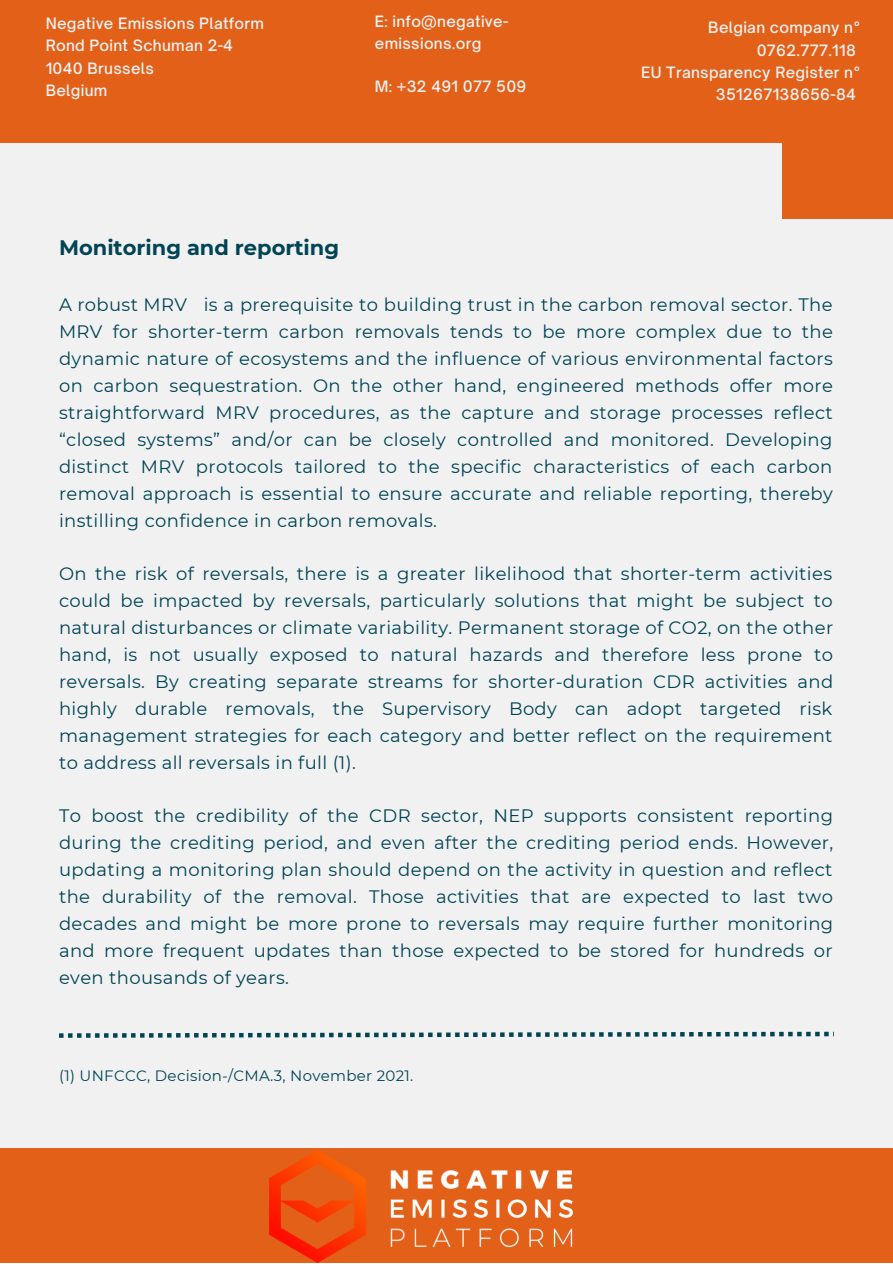
<style>
.page{position:relative;width:893px;height:1264px;background:#fff}
.page>*{position:absolute;margin:0;border:0;box-sizing:border-box;transform-origin:0 0}
.t1{font:700 21px "Montserrat";color:#045}
.t2{font:18px/27px "Montserrat";letter-spacing:.02em;color:#045;text-align:justify}
.t3{font:500 15px/22.5px "Open Sauce One";letter-spacing:.02em;color:#f1f1f1;text-align:right}
.t4{font:15px "Montserrat";letter-spacing:.02em;color:#045}
</style>
<div class="page">
<div style="left:0;top:0;width:892px;height:1262px;background:#f1f1f1"></div>
<div style="left:0;top:1148px;width:892px;height:114px;background:#e36019"></div>
<div style="left:781px;top:0;width:111px;height:219px;background:#e36019"></div>
<div style="left:0;top:0;width:892px;height:142px;background:#e36019"></div>
<img style="left:269px;top:1150px;width:303px;height:111px">
<svg style="left:59px;top:1031px;width:770px;height:6px"></svg>
<p class="t3" style="left:46px;top:12px;width:220px">Negative Emissions Platform</p>
<p class="t3" style="left:46px;top:34px;width:189px">Rond Point Schuman 2-4</p>
<p class="t3" style="left:46px;top:57px;width:110px">1040 Brussels</p>
<p class="t3" style="left:46px;top:79px;width:63px">Belgium</p>
<p class="t3" style="left:375px;top:11px;width:135px;line-height:21.3px;text-align:left">E: info@negative&shy;emissions.org</p>
<p class="t3" style="left:375px;top:74px;width:153px">M: +32 491 077 509</p>
<p class="t1" style="left:59px;top:235px;width:281px">Monitoring and reporting</p>
<p class="t3" style="left:708px;top:16px;width:154px">Belgian company n°<br>0762.777.118</p>
<p class="t3" style="left:641px;top:61px;width:221px">EU Transparency Register n°<br>351267138656-84</p>
<p class="t2" style="left:59px;top:291px;width:775px">A robust MRV is a prerequisite to building trust in the carbon removal sector. The MRV for shorter-term carbon removals tends to be more complex due to the dynamic nature of ecosystems and the influence of various environmental factors on carbon sequestration. On the other hand, engineered methods offer more straightforward MRV procedures, as the capture and storage processes reflect “closed systems” and/or can be closely controlled and monitored. Developing distinct MRV protocols tailored to the specific characteristics of each carbon removal approach is essential to ensure accurate and reliable reporting, thereby instilling confidence in carbon removals.</p>
<p class="t2" style="left:59px;top:560px;width:775px">On the risk of reversals, there is a greater likelihood that shorter-term activities could be impacted by reversals, particularly solutions that might be subject to natural disturbances or climate variability. Permanent storage of CO2, on the other hand, is not usually exposed to natural hazards and therefore less prone to reversals. By creating separate streams for shorter-duration CDR activities and highly durable removals, the Supervisory Body can adopt targeted risk management strategies for each category and better reflect on the requirement to address all reversals in full (1).</p>
<p class="t2" style="left:59px;top:802px;width:775px">To boost the credibility of the CDR sector, NEP supports consistent reporting during the crediting period, and even after the crediting period ends. However, updating a monitoring plan should depend on the activity in question and reflect the durability of the removal. Those activities that are expected to last two decades and might be more prone to reversals may require further monitoring and more frequent updates than those expected to be stored for hundreds or even thousands of years.</p>
<p class="t4" style="left:59px;top:1066px;width:356px">(1) UNFCCC, Decision-/CMA.3, November 2021.</p>
</div>
